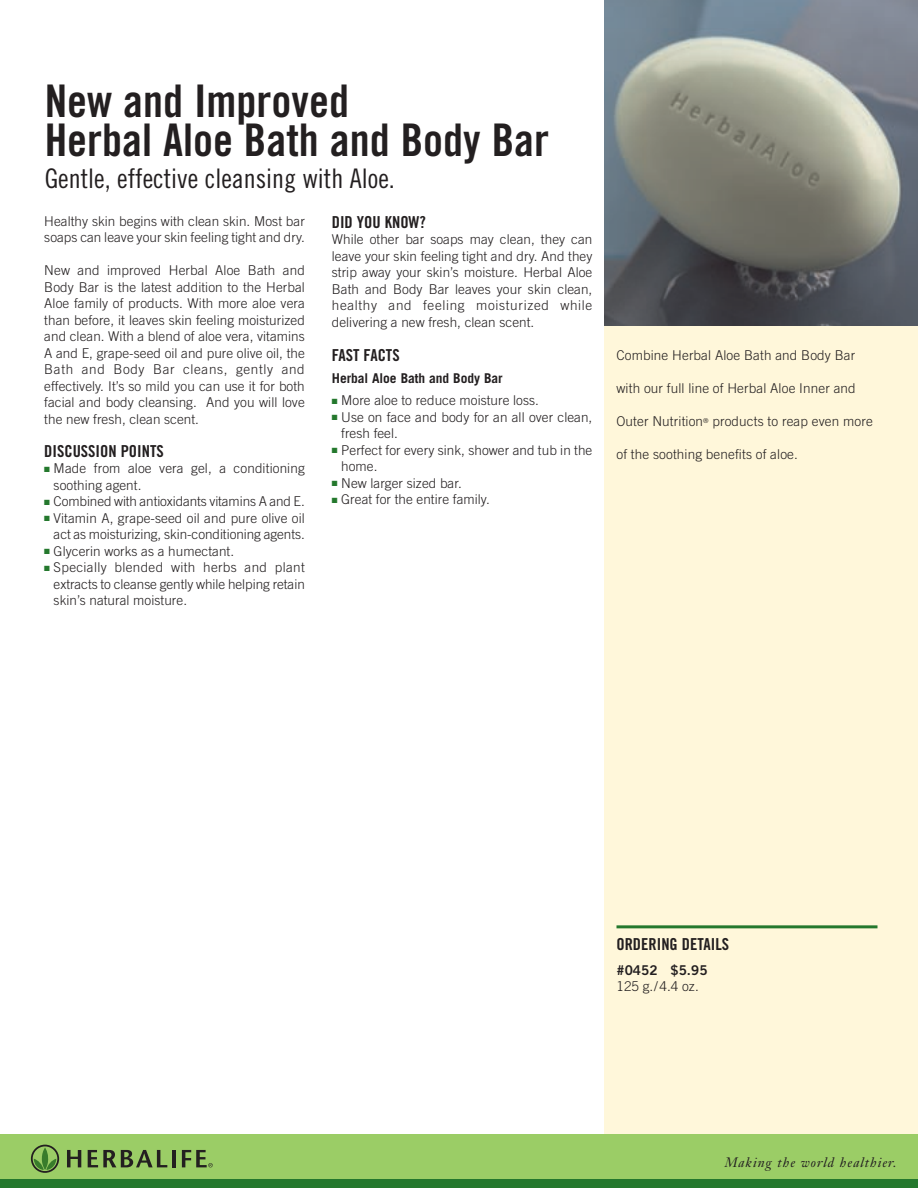
<style>
.page{position:relative;width:918px;height:1188px;background:#fff}
.page>*{position:absolute;margin:0;border:0;box-sizing:border-box;transform-origin:0 0}
.t1{font:45px/39px "Trade Gothic Bold Cond Twenty";color:#231f20}
.t2{font:27px "Trade Gothic Cond Eighteen";color:#231f20}
.t3{font:16.5px "Trade Gothic Bold Cond Twenty";color:#231f20}
.t4{font:300 13.5px/16.5px "Trade Gothic";letter-spacing:.005em;color:#231f20}
.t5{font:700 13.5px "Trade Gothic";letter-spacing:-.005em;color:#231f20}
.t6{font:italic 13.5px "Janson Text";letter-spacing:.065em;color:#231f20}
.t7{font:13.5px "Trade Gothic Bold Two";color:#231f20}
.s1{color:#24782d}
</style>
<div class="page">
<div style="left:604px;top:317px;width:314px;height:871px;background:#fff7da"></div>
<img style="left:604px;top:0;width:314px;height:325px">
<hr style="left:616px;top:925px;width:262px;height:3px;background:#24782d">
<div style="left:0;top:1134px;width:918px;height:46px;background:#9bcd66"></div>
<div style="left:0;top:1180px;width:918px;height:8px;background:#24782d"></div>
<svg style="left:67px;top:1150px;width:14px;height:17px"></svg>
<svg style="left:88px;top:1150px;width:79px;height:17px"></svg>
<hr style="left:172px;top:1150px;width:4px;height:17px;background:#231f20">
<svg style="left:182px;top:1150px;width:31px;height:17px"></svg>
<svg style="left:31px;top:1145px;width:28px;height:28px"></svg>
<h1 class="t1" style="left:45px;top:85px;width:506px">New and Improved<br>Herbal Aloe Bath and Body Bar</h1>
<h2 class="t2" style="left:45px;top:168px;width:352px">Gentle, effective cleansing with Aloe.</h2>
<p class="t4" style="left:44px;top:214px;width:262px">Healthy skin begins with clean skin. Most bar soaps can leave your skin feeling tight and dry.</p>
<p class="t4" style="left:44px;top:263px;width:262px;text-align:justify">New and improved Herbal Aloe Bath and Body Bar is the latest addition to the Herbal Aloe family of products. With more aloe vera than before, it leaves skin feeling moisturized and clean. With a blend of aloe vera, vitamins A and E, grape-seed oil and pure olive oil, the Bath and Body Bar cleans, gently and effectively. It’s so mild you can use it for both facial and body cleansing. And you will love the new fresh, clean scent.</p>
<p class="t3" style="left:44px;top:445px;width:121px">DISCUSSION POINTS</p>
<p class="t4" style="left:54px;top:461px;width:253px;text-indent:-9px"><span class="s1">■</span> Made from aloe vera gel, a conditioning soothing agent.</p>
<p class="t4" style="left:44px;top:494px;width:262px"><span class="s1">■</span> Combined with antioxidants vitamins A and E.</p>
<p class="t4" style="left:44px;top:511px;width:262px;text-align:right"><span class="s1">■</span> Vitamin A, grape-seed oil and pure olive oil act as moisturizing, skin-conditioning agents.</p>
<p class="t4" style="left:44px;top:544px;width:191px"><span class="s1">■</span> Glycerin works as a humectant.</p>
<p class="t4" style="left:54px;top:560px;width:253px;text-align:justify;text-indent:-9px"><span class="s1">■</span> Specially blended with herbs and plant extracts to cleanse gently while helping retain skin’s natural moisture.</p>
<p class="t3" style="left:332px;top:216px;width:96px">DID YOU KNOW?</p>
<p class="t4" style="left:332px;top:233px;width:262px;text-align:justify">While other bar soaps may clean, they can leave your skin feeling tight and dry. And they strip away your skin’s moisture. Herbal Aloe Bath and Body Bar leaves your skin clean, healthy and feeling moisturized while delivering a new fresh, clean scent.</p>
<p class="t3" style="left:332px;top:349px;width:69px">FAST FACTS</p>
<p class="t5" style="left:332px;top:374px;width:172px">Herbal Aloe Bath and Body Bar</p>
<p class="t4" style="left:332px;top:393px;width:209px"><span class="s1">■</span> More aloe to reduce moisture loss.</p>
<p class="t4" style="left:341px;top:410px;width:253px;text-indent:-9px"><span class="s1">■</span> Use on face and body for an all over clean, fresh feel.</p>
<p class="t4" style="left:341px;top:443px;width:253px;text-indent:-9px"><span class="s1">■</span> Perfect for every sink, shower and tub in the home.</p>
<p class="t4" style="left:332px;top:476px;width:131px"><span class="s1">■</span> New larger sized bar.</p>
<p class="t4" style="left:332px;top:492px;width:159px"><span class="s1">■</span> Great for the entire family.</p>
<p class="t4" style="left:616px;top:348px;width:240px">Combine Herbal Aloe Bath and Body Bar</p>
<p class="t4" style="left:616px;top:381px;width:241px">with our full line of Herbal Aloe Inner and</p>
<p class="t4" style="left:616px;top:414px;width:258px">Outer Nutrition<sup>®</sup> products to reap even more</p>
<p class="t4" style="left:617px;top:447px;width:183px">of the soothing benefits of aloe.</p>
<p class="t3" style="left:616px;top:938px;width:114px">ORDERING DETAILS</p>
<p class="t7" style="left:616px;top:965px;width:93px">#0452 $5.95</p>
<p class="t4" style="left:616px;top:979px;width:84px">125 g./4.4 oz.</p>
<p class="t6" style="left:725px;top:1157px;width:173px">Making the world healthier.</p>
</div>
